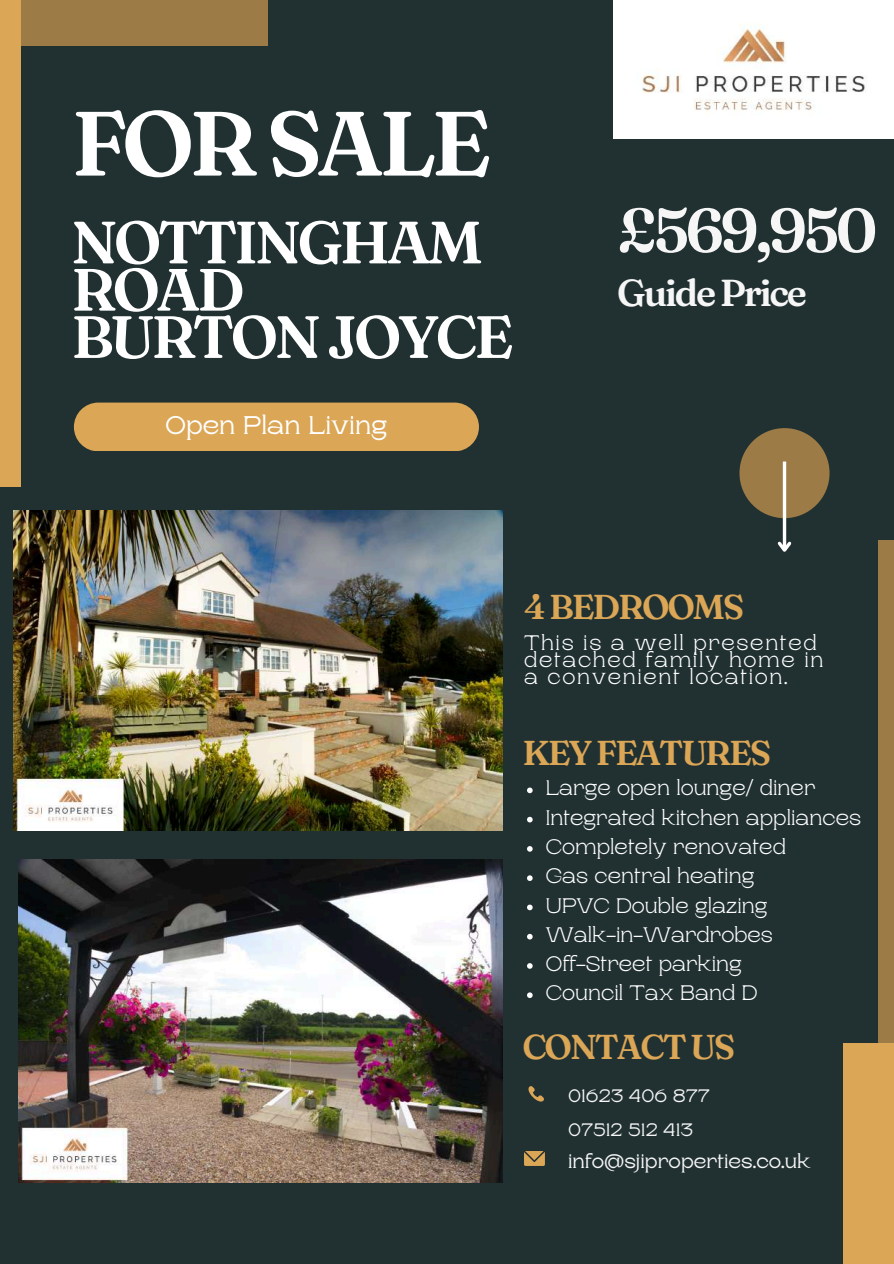
<style>
.page{position:relative;width:894px;height:1264px;background:#fff}
.page>*{position:absolute;margin:0;border:0;box-sizing:border-box;transform-origin:0 0}
.t1{font:600 91.05px "Fraunces 9 pt";letter-spacing:-.06em;color:#fff}
.t2{font:600 61.5px "Fraunces 9 pt";letter-spacing:-.06em;color:#f6f6f6}
.t3{font:600 59.55px/47.2px "Fraunces 9 pt";letter-spacing:-.06em;color:#fff}
.t4{font:600 37.5px "Fraunces 9 pt";letter-spacing:-.06em;color:#f6f6f6}
.t5{font:600 34.5px "Fraunces 9 pt";letter-spacing:-.06em;color:#dba656}
.t6{font:25.5px "Rasputin";color:#fff}
.t7{font:300 21px/29.2px "Rasputin";color:#fff}
.t8{font:300 21px/16.8px "Rasputin";letter-spacing:.075em;color:#fff}
.t9{font:19.5px "Rasputin";color:#f6f6f6}
.t10{font:18px/33.5px "Rasputin";color:#f6f6f6}
</style>
<div class="page">
<div style="left:0;top:0;width:893px;height:1263px;background:#213132"></div>
<div style="left:0;top:0;width:21px;height:487px;background:#dba656"></div>
<div style="left:877px;top:539px;width:16px;height:531px;background:#9d7b46"></div>
<div style="left:843px;top:1043px;width:50px;height:220px;background:#dba656"></div>
<div style="left:21px;top:0;width:246px;height:46px;background:#9d7b46"></div>
<img style="left:14px;top:510px;width:488px;height:320px">
<div style="left:74px;top:402px;width:405px;height:49px;background:#dba656;border-radius:24px"></div>
<svg style="left:528px;top:1086px;width:15px;height:16px"></svg>
<svg style="left:524px;top:1151px;width:20px;height:14px"></svg>
<div style="left:739px;top:428px;width:90px;height:90px;background:#9d7b46;border-radius:50%"></div>
<svg style="left:782px;top:461px;width:4px;height:77px"></svg>
<svg style="left:777px;top:538px;width:15px;height:14px"></svg>
<img style="left:613px;top:0;width:280px;height:138px">
<img style="left:18px;top:859px;width:484px;height:323px">
<svg style="left:527px;top:787px;width:5px;height:6px"></svg>
<svg style="left:527px;top:816px;width:5px;height:6px"></svg>
<svg style="left:527px;top:846px;width:5px;height:5px"></svg>
<svg style="left:527px;top:875px;width:5px;height:6px"></svg>
<svg style="left:527px;top:904px;width:5px;height:6px"></svg>
<svg style="left:527px;top:933px;width:5px;height:6px"></svg>
<svg style="left:527px;top:963px;width:5px;height:5px"></svg>
<svg style="left:527px;top:992px;width:5px;height:6px"></svg>
<h1 class="t1" style="left:71px;top:86px;width:421px">FOR SALE</h1>
<h3 class="t3" style="left:71px;top:218px;width:443px">NOTTINGHAM<br>ROAD<br>BURTON JOYCE</h3>
<p class="t6" style="left:165px;top:411px;width:223px">Open Plan Living</p>
<h2 class="t2" style="left:617px;top:192px;width:262px">£569,950</h2>
<h3 class="t4" style="left:617px;top:269px;width:191px">Guide Price</h3>
<h3 class="t5" style="left:524px;top:585px;width:221px">4 BEDROOMS</h3>
<p class="t8" style="left:524px;top:634px;width:301px">This is a well presented detached family home in a convenient location.</p>
<h3 class="t5" style="left:522px;top:731px;width:250px">KEY FEATURES</h3>
<p class="t7" style="left:545px;top:773px;width:317px">Large open lounge/ diner<br>Integrated kitchen appliances<br>Completely renovated<br>Gas central heating<br>UPVC Double glazing<br>Walk-in-Wardrobes<br>Off-Street parking<br>Council Tax Band D</p>
<h3 class="t5" style="left:522px;top:1025px;width:214px">CONTACT US</h3>
<p class="t10" style="left:568px;top:1079px;width:143px">01623 406 877<br>07512 512 413</p>
<p class="t9" style="left:568px;top:1150px;width:244px">info@sjiproperties.co.uk</p>
</div>
